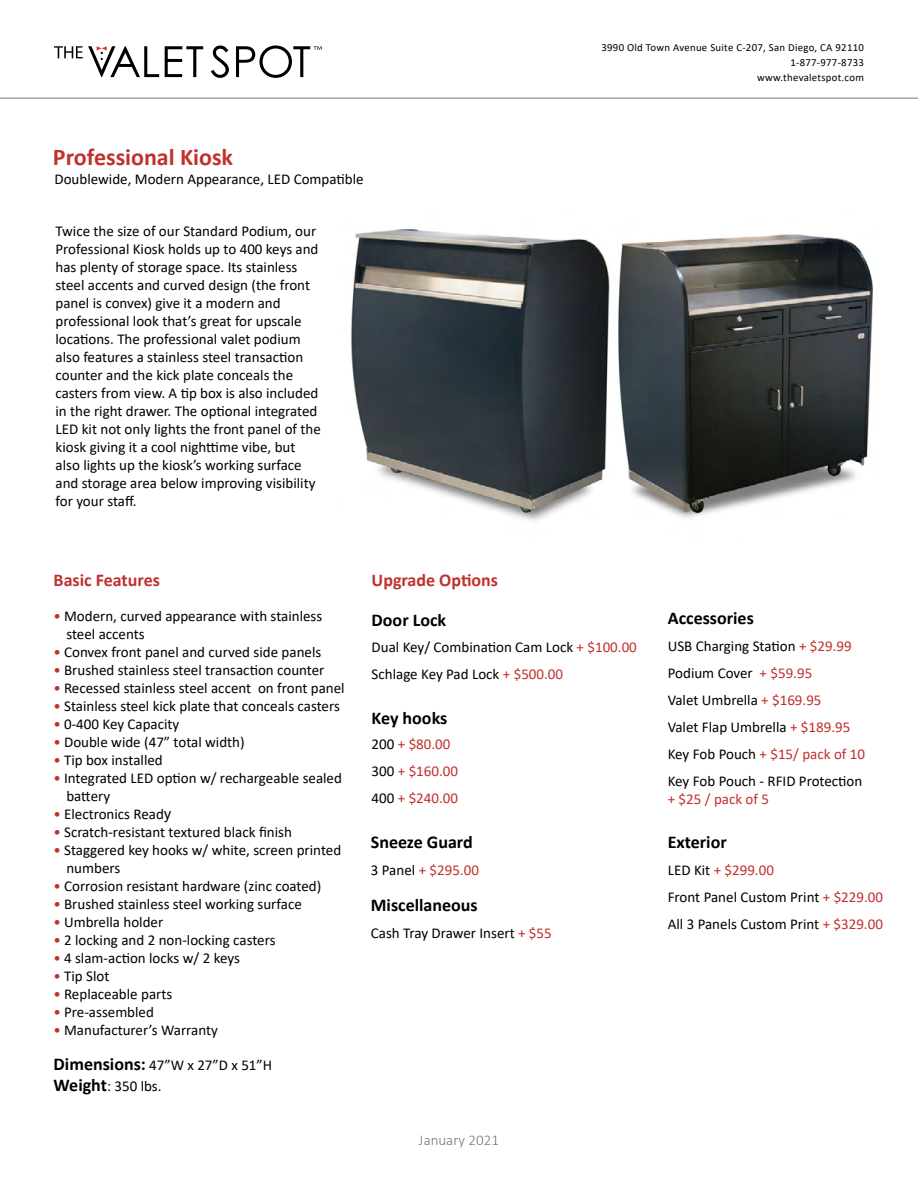
<style>
.page{position:relative;width:918px;height:1188px;background:#fff}
.page>*{position:absolute;margin:0;border:0;box-sizing:border-box;transform-origin:0 0}
.t1{font:700 24px "Calibri";color:#c0312d}
.t2{font:700 18px "Calibri";color:#000}
.t3{font:700 18px "Calibri";color:#c0312d}
.t4{font:15px/18px "Calibri";color:#000}
.t5{font:15px/27px "Calibri";color:#c0312d}
.t6{font:300 15px "Calibri";color:#757575}
.t7{font:10.8px/15px "Calibri";letter-spacing:.025em;color:#000101;text-align:right}
.s1{color:#c0312d}
.s2{font-family:"Arial"}
.s3{font-weight:700;font-size:18px}
.s4{color:#000}
</style>
<div class="page">
<svg style="left:165px;top:46px;width:38px;height:31px"></svg>
<svg style="left:211px;top:45px;width:18px;height:33px"></svg>
<svg style="left:54px;top:46px;width:105px;height:31px"></svg>
<svg style="left:236px;top:45px;width:86px;height:33px"></svg>
<hr style="left:0;top:97px;width:918px;height:2px;background:#a3a3a6">
<img style="left:351px;top:229px;width:522px;height:293px">
<h1 class="t1" style="left:53px;top:140px;width:182px">Professional Kiosk</h1>
<p class="t4" style="left:54px;top:170px;width:311px">Doublewide, Modern Appearance, LED Compatible</p>
<p class="t4" style="left:56px;top:222px;width:267px">Twice the size of our Standard Podium, our Professional Kiosk holds up to 400 keys and has plenty of storage space. Its stainless steel accents and curved design (the front panel is convex) give it a modern and professional look that’s great for upscale locations. The professional valet podium also features a stainless steel transaction counter and the kick plate conceals the casters from view. A tip box is also included in the right drawer. The optional integrated LED kit not only lights the front panel of the kiosk giving it a cool nighttime vibe, but also lights up the kiosk’s working surface and storage area below improving visibility for your staff.</p>
<p class="t3" style="left:54px;top:567px;width:108px">Basic Features</p>
<p class="t3" style="left:372px;top:567px;width:128px">Upgrade Options</p>
<p class="t7" style="left:601px;top:40px;width:264px">3990 Old Town Avenue Suite C-207, San Diego, CA 92110<br>1-877-977-8733<br>www.thevaletspot.com</p>
<p class="t4" style="left:66px;top:607px;width:257px;text-indent:-13px"><span class="s1">•</span> Modern, curved appearance with stainless steel accents</p>
<p class="t4" style="left:54px;top:643px;width:269px"><span class="s1">•</span> Convex front panel and curved side panels</p>
<p class="t4" style="left:54px;top:661px;width:272px"><span class="s1">•</span> Brushed stainless steel transaction counter</p>
<p class="t4" style="left:54px;top:679px;width:293px"><span class="s1">•</span> Recessed stainless steel accent on front panel</p>
<p class="t4" style="left:54px;top:697px;width:288px"><span class="s1">•</span> Stainless steel kick plate that conceals casters</p>
<p class="t4" style="left:54px;top:715px;width:127px"><span class="s1">•</span> 0-400 Key Capacity</p>
<p class="t4" style="left:54px;top:733px;width:193px"><span class="s1">•</span> Double wide (47” total width)</p>
<p class="t4" style="left:54px;top:751px;width:111px"><span class="s1">•</span> Tip box installed</p>
<p class="t4" style="left:66px;top:769px;width:277px;text-indent:-13px"><span class="s1">•</span> Integrated LED option w/ rechargeable sealed battery</p>
<p class="t4" style="left:54px;top:805px;width:119px"><span class="s1">•</span> Electronics Read<span class="s2">y</span></p>
<p class="t4" style="left:54px;top:823px;width:240px"><span class="s1">•</span> Scratch-resistant textured black finish</p>
<p class="t4" style="left:66px;top:841px;width:276px;text-indent:-13px"><span class="s1">•</span> Staggered key hooks w/ white, screen printed numbers</p>
<p class="t4" style="left:54px;top:877px;width:269px"><span class="s1">•</span> Corrosion resistant hardware (zinc coated)</p>
<p class="t4" style="left:54px;top:895px;width:250px"><span class="s1">•</span> Brushed stainless steel working surface</p>
<p class="t4" style="left:54px;top:913px;width:111px"><span class="s1">•</span> Umbrella holder</p>
<p class="t4" style="left:54px;top:931px;width:223px"><span class="s1">•</span> 2 locking and 2 non-locking casters</p>
<p class="t4" style="left:54px;top:949px;width:188px"><span class="s1">•</span> 4 slam-action locks w/ 2 keys</p>
<p class="t4" style="left:54px;top:967px;width:57px"><span class="s1">•</span> Tip Slot</p>
<p class="t4" style="left:54px;top:985px;width:120px"><span class="s1">•</span> Replaceable parts</p>
<p class="t4" style="left:54px;top:1003px;width:102px"><span class="s1">•</span> Pre-assembled</p>
<p class="t4" style="left:54px;top:1021px;width:166px"><span class="s1">•</span> Manufacturer’s Warranty</p>
<p class="t4" style="left:54px;top:1054px;width:220px;line-height:21.6px"><span class="s3">Dimensions:</span> 47”W x 27”D x 51”H<br><span class="s3">Weight</span>: 350 lbs.</p>
<p class="t2" style="left:372px;top:607px;width:76px">Door Lock</p>
<p class="t4" style="left:372px;top:633px;width:267px;line-height:27px">Dual Key/ Combination Cam Lock <span class="s1">+ $100.00<br></span>Schlage Key Pad Lock <span class="s1">+ $500.00</span></p>
<p class="t2" style="left:372px;top:705px;width:77px">Key hooks</p>
<p class="t5" style="left:372px;top:731px;width:88px"><span class="s4">200</span> + $80.00<br><span class="s4">300</span> + $160.00<br><span class="s4">400</span> + $240.00</p>
<p class="t2" style="left:371px;top:829px;width:103px">Sneeze Guard</p>
<p class="t5" style="left:371px;top:856px;width:110px"><span class="s4">3 Panel</span> + $295.00</p>
<p class="t2" style="left:371px;top:893px;width:108px">Miscellaneous</p>
<p class="t4" style="left:371px;top:924px;width:182px">Cash Tray Drawer Insert <span class="s1">+ $55</span></p>
<p class="t6" style="left:419px;top:1131px;width:82px">January 2021</p>
<p class="t2" style="left:668px;top:605px;width:88px">Accessories</p>
<p class="t4" style="left:668px;top:632px;width:199px;line-height:27px">USB Charging Station <span class="s1">+ $29.99<br></span>Podium Cover <span class="s1">+ $59.95<br></span>Valet Umbrella <span class="s1">+ $169.95<br></span>Valet Flap Umbrella <span class="s1">+ $189.95<br></span>Key Fob Pouch <span class="s1">+ $15/ pack of 10<br></span>Key Fob Pouch - RFID Protection</p>
<p class="t5" style="left:668px;top:785px;width:103px">+ $25 / pack of 5</p>
<p class="t2" style="left:668px;top:829px;width:61px">Exterior</p>
<p class="t4" style="left:668px;top:856px;width:217px;line-height:27px">LED Kit <span class="s1">+ $299.00<br></span>Front Panel Custom Print <span class="s1">+ $229.00<br></span>All 3 Panels Custom Print <span class="s1">+ $329.00</span></p>
</div>
